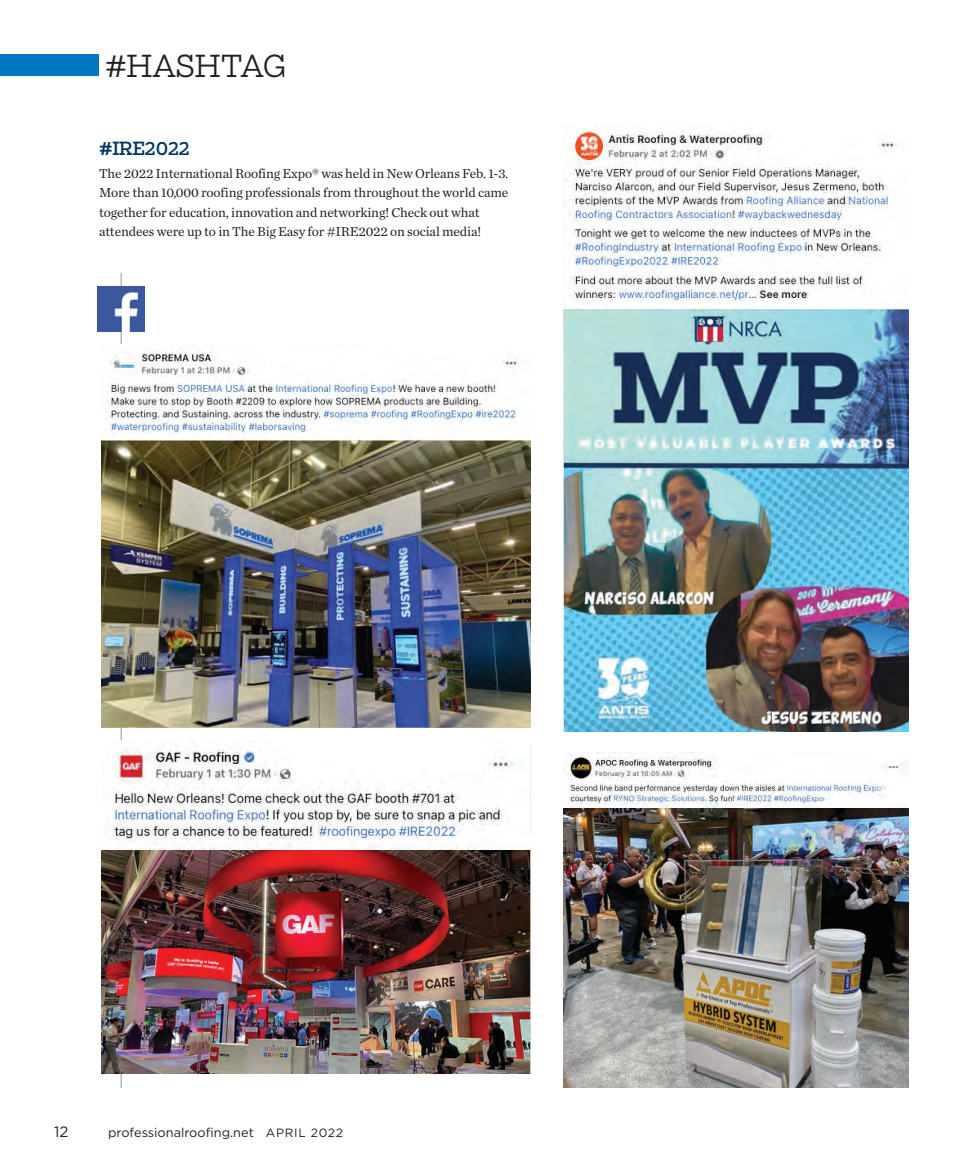
<style>
.page{position:relative;width:972px;height:1175px;background:#fff}
.page>*{position:absolute;margin:0;border:0;box-sizing:border-box;transform-origin:0 0}
.Eyebrow{font:300 30px "Salvo Serif";letter-spacing:-.025em;color:#231f20}
.body{font:18px "Salvo Serif";letter-spacing:-.01em;color:#003667}
.t1{font:15px "Gotham";color:#231f20}
.body-2{font:13.5px/19.5px "Chronicle Text G1";letter-spacing:-.01em;color:#231f20}
.t2{font:12.75px "Gotham";color:#231f20}
.s1{font-size:12px}
</style>
<div class="page">
<div style="left:0;top:54px;width:99px;height:22px;background:#0076be"></div>
<img style="left:563px;top:125px;width:346px;height:607px">
<hr style="left:121px;top:273px;width:1px;height:815px;background:#939598">
<img style="left:102px;top:740px;width:428px;height:333px">
<img style="left:102px;top:345px;width:428px;height:382px">
<img style="left:563px;top:754px;width:346px;height:334px">
<img style="left:97px;top:287px;width:47px;height:44px">
<p class="Eyebrow" style="left:105px;top:45px;width:184px">#HASHTAG</p>
<p class="body" style="left:99px;top:136px;width:92px">#IRE2022</p>
<p class="body-2" style="left:99px;top:163px;width:411px">The 2022 International Roofing Expo® was held in New Orleans Feb. 1-3.<br>More than 10,000 roofing professionals from throughout the world came together for education, innovation and networking! Check out what attendees were up to in The Big Easy for #IRE2022 on social media!</p>
<p class="t1" style="left:54px;top:1122px;width:16px">12</p>
<p class="t2" style="left:108px;top:1124px;width:236px">professionalroofing.net <span class="s1">APRIL 2022</span></p>
</div>
